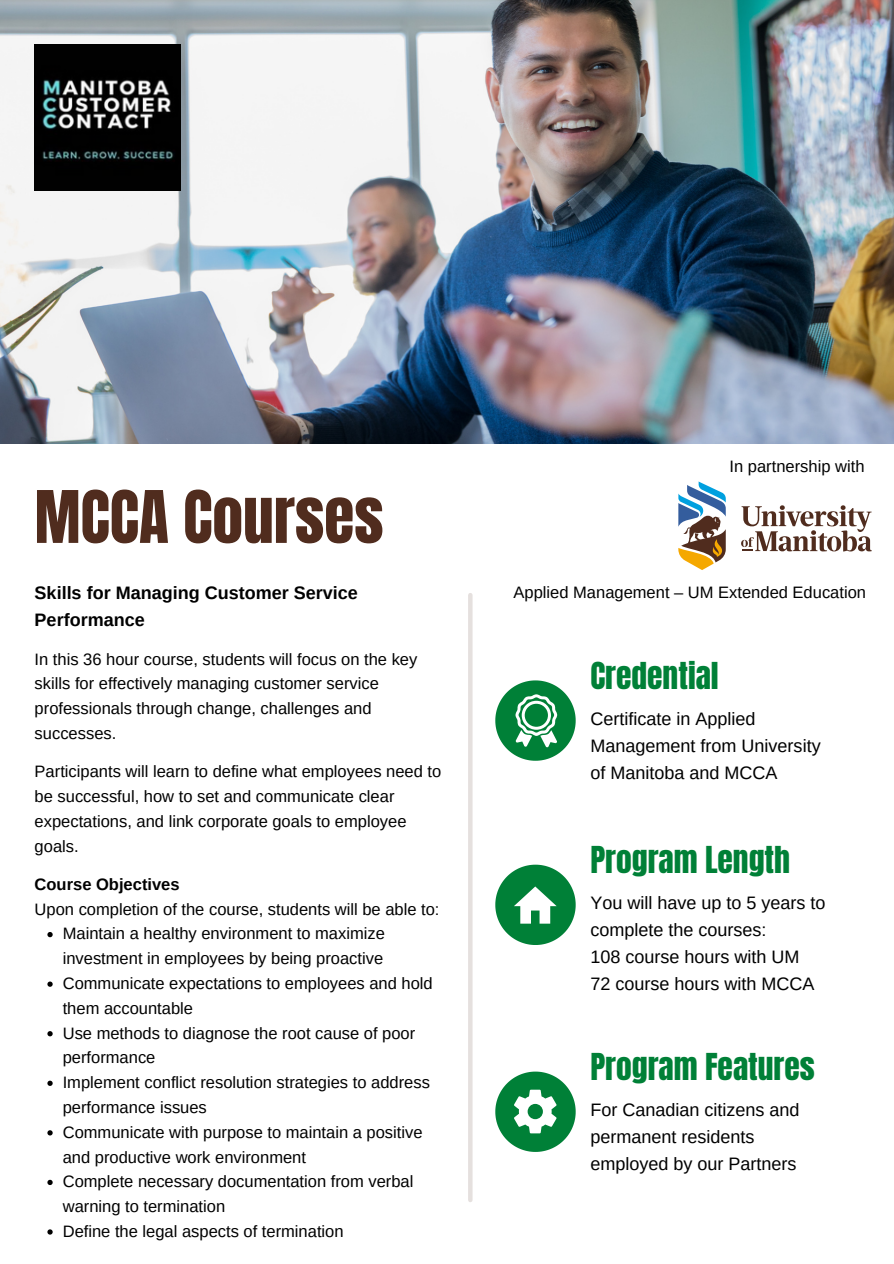
<style>
.page{position:relative;width:894px;height:1264px;background:#fff}
.page>*{position:absolute;margin:0;border:0;box-sizing:border-box;transform-origin:0 0}
.t1{font:61.5px "Anton";color:#502c1e}
.t2{font:31.5px "Anton";color:#008037}
.t3{font:18px/27px "Arimo";color:#000}
.t4{font:700 18px/27px "Arimo";color:#000}
.t5{font:16.5px/24.8px "Arimo";color:#000}
.t6{font:700 16.5px "Arimo";color:#000}
</style>
<div class="page">
<img style="left:0;top:0;width:893px;height:443px">
<hr style="left:468px;top:595px;width:4px;height:604px;background:#e5e0de">
<svg style="left:495px;top:680px;width:80px;height:80px"></svg>
<svg style="left:495px;top:864px;width:80px;height:80px"></svg>
<svg style="left:495px;top:1071px;width:80px;height:80px"></svg>
<svg style="left:741px;top:505px;width:130px;height:46px"></svg>
<svg style="left:678px;top:481px;width:48px;height:89px"></svg>
<img style="left:35px;top:44px;width:145px;height:146px">
<svg style="left:47px;top:932px;width:6px;height:5px"></svg>
<svg style="left:47px;top:981px;width:6px;height:5px"></svg>
<svg style="left:47px;top:1031px;width:6px;height:5px"></svg>
<svg style="left:47px;top:1080px;width:6px;height:5px"></svg>
<svg style="left:47px;top:1130px;width:6px;height:5px"></svg>
<svg style="left:47px;top:1179px;width:6px;height:5px"></svg>
<svg style="left:47px;top:1229px;width:6px;height:5px"></svg>
<p class="t1" style="left:35px;top:473px;width:350px">MCCA Courses</p>
<p class="t4" style="left:35px;top:578px;width:325px">Skills for Managing Customer Service<br>Performance</p>
<p class="t5" style="left:35px;top:646px;width:384px">In this 36 hour course, students will focus on the key skills for effectively managing customer service professionals through change, challenges and successes.</p>
<p class="t5" style="left:35px;top:759px;width:408px">Participants will learn to define what employees need to be successful, how to set and communicate clear expectations, and link corporate goals to employee goals.</p>
<p class="t6" style="left:35px;top:875px;width:146px">Course Objectives</p>
<p class="t5" style="left:35px;top:896px;width:406px">Upon completion of the course, students will be able to:</p>
<p class="t5" style="left:63px;top:921px;width:323px">Maintain a healthy environment to maximize investment in employees by being proactive</p>
<p class="t5" style="left:63px;top:970px;width:371px">Communicate expectations to employees and hold them accountable</p>
<p class="t5" style="left:63px;top:1020px;width:354px">Use methods to diagnose the root cause of poor performance</p>
<p class="t5" style="left:63px;top:1070px;width:368px">Implement conflict resolution strategies to address performance issues</p>
<p class="t5" style="left:63px;top:1119px;width:361px">Communicate with purpose to maintain a positive and productive work environment</p>
<p class="t5" style="left:63px;top:1169px;width:352px">Complete necessary documentation from verbal warning to termination</p>
<p class="t5" style="left:63px;top:1218px;width:282px">Define the legal aspects of termination</p>
<p class="t5" style="left:729px;top:454px;width:136px">In partnership with</p>
<p class="t5" style="left:513px;top:580px;width:354px">Applied Management – UM Extended Education</p>
<p class="t2" style="left:590px;top:653px;width:130px">Credential</p>
<p class="t3" style="left:590px;top:705px;width:232px">Certificate in Applied<br>Management from University of Manitoba and MCCA</p>
<p class="t2" style="left:590px;top:837px;width:201px">Program Length</p>
<p class="t3" style="left:590px;top:889px;width:237px">You will have up to 5 years to complete the courses:</p>
<p class="t3" style="left:590px;top:943px;width:211px">108 course hours with UM</p>
<p class="t3" style="left:590px;top:970px;width:226px">72 course hours with MCCA</p>
<p class="t2" style="left:590px;top:1044px;width:226px">Program Features</p>
<p class="t3" style="left:590px;top:1096px;width:211px">For Canadian citizens and permanent residents employed by our Partners</p>
</div>
